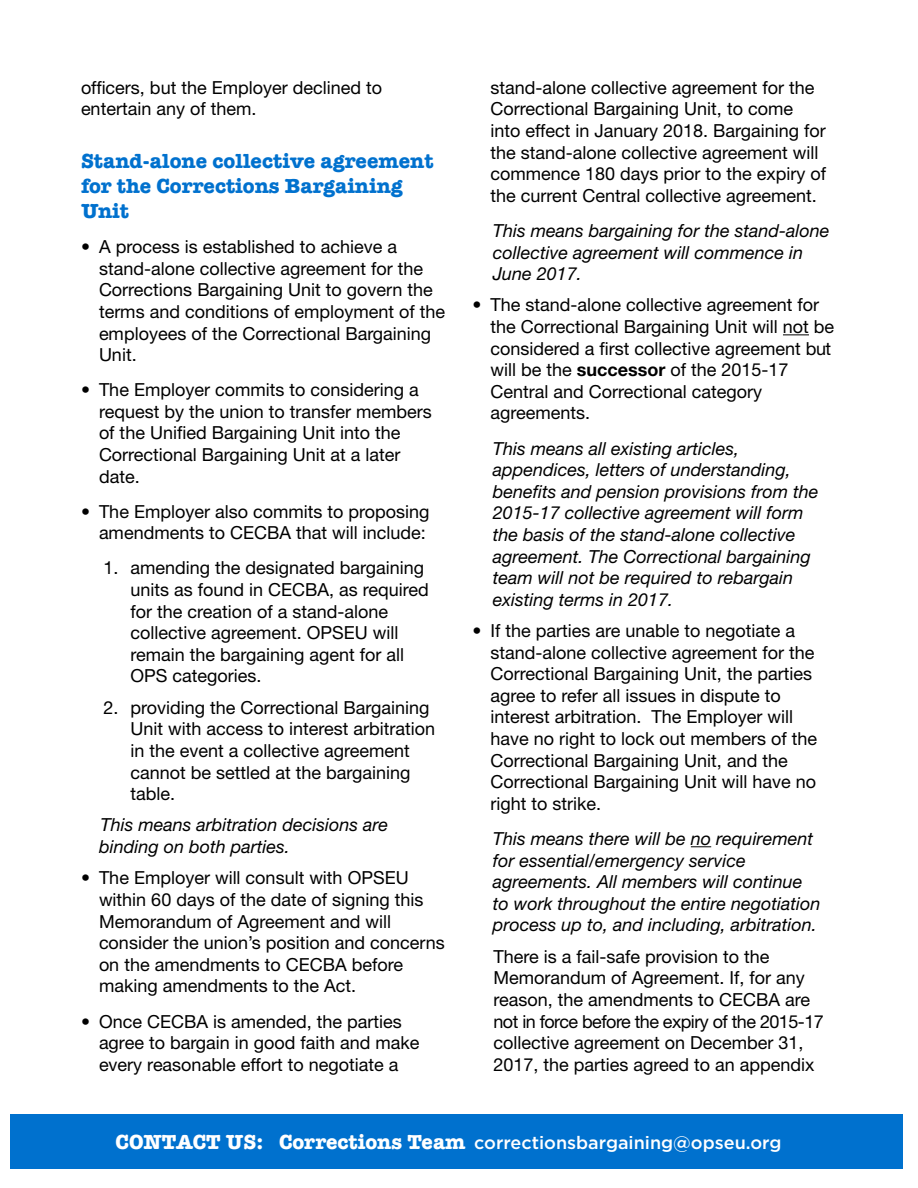
<style>
.page{position:relative;width:918px;height:1188px;background:#fff}
.page>*{position:absolute;margin:0;border:0;box-sizing:border-box;transform-origin:0 0}
.t1{font:700 21px/25.2px "American Typewriter";color:#0071ce}
.t2{font:18px/21.6px "Helvetica Neue LT Std";color:#000}
.t3{font:italic 18px/21.6px "Helvetica Neue LT Std";color:#000}
.t4{font:500 18px "Gotham HTF";color:#fff}
.s1{font-weight:700}
.s2{font-family:"American Typewriter";font-weight:700;font-size:21px}
</style>
<div class="page">
<svg style="left:783px;top:334px;width:26px;height:1px"></svg>
<svg style="left:691px;top:846px;width:20px;height:1px"></svg>
<div style="left:10px;top:1115px;width:892px;height:54px;background:#0071ce"></div>
<p class="t2" style="left:81px;top:76px;width:303px">officers, but the Employer declined to entertain any of them.</p>
<p class="t1" style="left:81px;top:147px;width:354px">Stand-alone collective agreement for the Corrections Bargaining<br>Unit</p>
<p class="t2" style="left:99px;top:236px;width:348px;text-indent:-18px">• A process is established to achieve a stand-alone collective agreement for the Corrections Bargaining Unit to govern the terms and conditions of employment of the employees of the Correctional Bargaining Unit.</p>
<p class="t2" style="left:99px;top:379px;width:334px;text-indent:-18px">• The Employer commits to considering a request by the union to transfer members of the Unified Bargaining Unit into the<br>Correctional Bargaining Unit at a later date.</p>
<p class="t2" style="left:81px;top:500px;width:350px;text-align:right">• The Employer also commits to proposing amendments to CECBA that will include:</p>
<p class="t2" style="left:130px;top:557px;width:300px;text-indent:-27px">1. amending the designated bargaining units as found in CECBA, as required for the creation of a stand-alone collective agreement. OPSEU will remain the bargaining agent for all<br>OPS categories.</p>
<p class="t2" style="left:130px;top:696px;width:306px;text-indent:-27px">2. providing the Correctional Bargaining<br>Unit with access to interest arbitration in the event a collective agreement cannot be settled at the bargaining table.</p>
<p class="t3" style="left:99px;top:814px;width:291px">This means arbitration decisions are binding on both parties.</p>
<p class="t2" style="left:99px;top:867px;width:347px;text-indent:-18px">• The Employer will consult with OPSEU within 60 days of the date of signing this Memorandum of Agreement and will consider the union’s position and concerns on the amendments to CECBA before making amendments to the Act.</p>
<p class="t2" style="left:99px;top:1010px;width:322px;text-indent:-18px">• Once CECBA is amended, the parties agree to bargain in good faith and make every reasonable effort to negotiate a</p>
<p class="t2" style="left:490px;top:76px;width:337px">stand-alone collective agreement for the Correctional Bargaining Unit, to come into effect in January 2018. Bargaining for the stand-alone collective agreement will commence 180 days prior to the expiry of the current Central collective agreement.</p>
<p class="t3" style="left:493px;top:219px;width:338px">This means bargaining for the stand-alone collective agreement will commence in<br>June 2017.</p>
<p class="t2" style="left:490px;top:294px;width:345px;text-indent:-18px">• The stand-alone collective agreement for the Correctional Bargaining Unit will not be considered a first collective agreement but will be the <span class="s1">successor</span> of the 2015-17<br>Central and Correctional category agreements.</p>
<p class="t3" style="left:493px;top:437px;width:327px">This means all existing articles, appendices, letters of understanding, benefits and pension provisions from the 2015-17 collective agreement will form the basis of the stand-alone collective agreement. The Correctional bargaining team will not be required to rebargain existing terms in 2017.</p>
<p class="t2" style="left:490px;top:620px;width:328px;text-indent:-18px">• If the parties are unable to negotiate a stand-alone collective agreement for the Correctional Bargaining Unit, the parties agree to refer all issues in dispute to interest arbitration. The Employer will have no right to lock out members of the Correctional Bargaining Unit, and the Correctional Bargaining Unit will have no right to strike.</p>
<p class="t3" style="left:493px;top:828px;width:329px">This means there will be no requirement for essential/emergency service agreements. All members will continue to work throughout the entire negotiation process up to, and including, arbitration.</p>
<p class="t2" style="left:494px;top:945px;width:332px">There is a fail-safe provision to the Memorandum of Agreement. If, for any reason, the amendments to CECBA are not in force before the expiry of the 2015-17 collective agreement on December 31, 2017, the parties agreed to an appendix</p>
<p class="t4" style="left:116px;top:1132px;width:667px"><span class="s2">CONTACT US: Corrections Team</span> correctionsbargaining@opseu.org</p>
</div>
